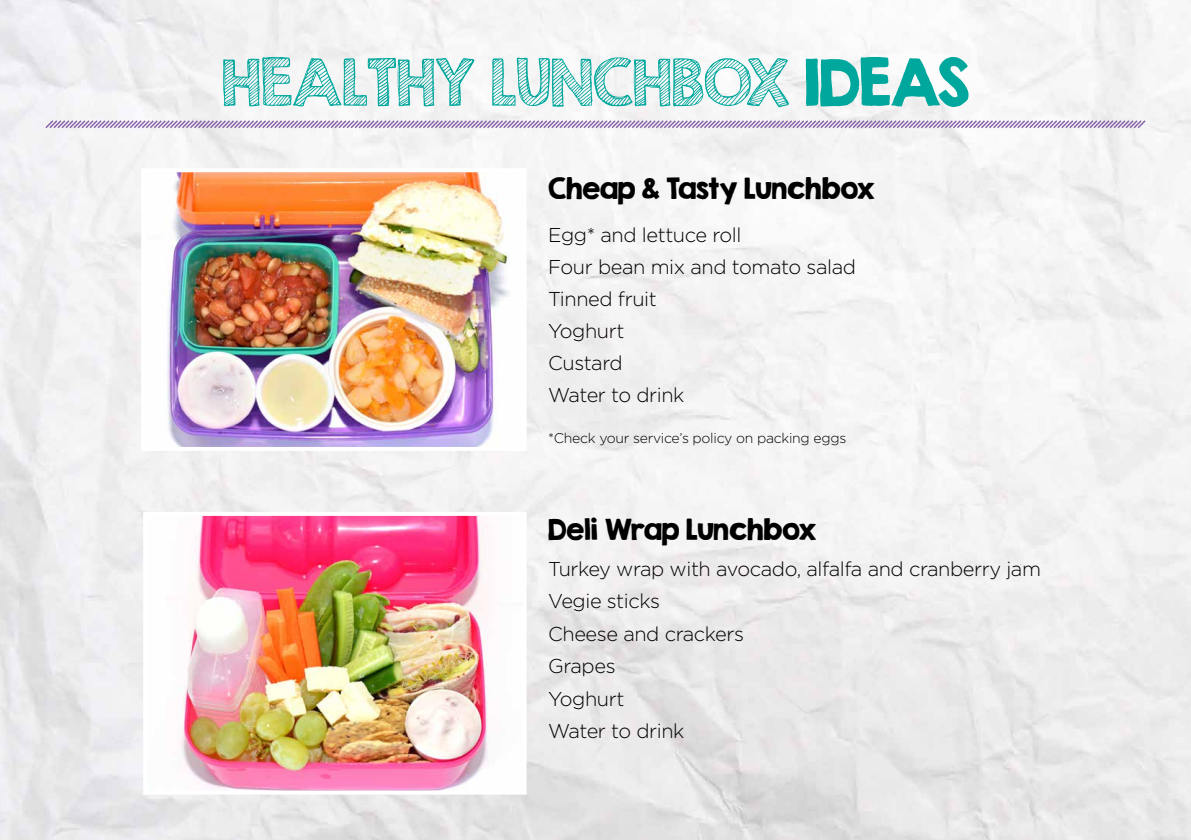
<style>
.page{position:relative;width:1191px;height:840px;background:#fff}
.page>*{position:absolute;margin:0;border:0;box-sizing:border-box;transform-origin:0 0}
.t1{font:58px "KG Second Chances Sketch";letter-spacing:-.03em;color:#00a79d}
.t2{font:26px "KG Second Chances Solid";letter-spacing:-.02em;color:#000}
.t3{font:300 20px/32px "Gotham";letter-spacing:-.02em;color:#000}
.t4{font:300 14px "Gotham";letter-spacing:-.02em;color:#000}
.s1{font-family:"KG Second Chances Solid"}
</style>
<div class="page">
<img style="left:146px;top:173px;width:364px;height:272px">
<div style="left:141px;top:168px;width:385px;height:282px;border:4px solid #fff"></div>
<img style="left:148px;top:516px;width:373px;height:273px">
<div style="left:143px;top:511px;width:383px;height:283px;border:4px solid #fff"></div>
<svg style="left:44px;top:119px;width:1103px;height:11px"></svg>
<h1 class="t1" style="left:221px;top:45px;width:749px">HEALTHY LUNCHBOX <span class="s1">IDEAS</span></h1>
<h2 class="t2" style="left:548px;top:171px;width:328px">Cheap &amp; Tasty Lunchbox</h2>
<p class="t3" style="left:548px;top:218px;width:309px">Egg* and lettuce roll<br>Four bean mix and tomato salad<br>Tinned fruit<br>Yoghurt<br>Custard<br>Water to drink</p>
<p class="t4" style="left:548px;top:430px;width:300px">*Check your service’s policy on packing eggs</p>
<h2 class="t2" style="left:548px;top:513px;width:270px">Deli Wrap Lunchbox</h2>
<p class="t3" style="left:548px;top:552px;width:494px">Turkey wrap with avocado, alfalfa and cranberry jam<br>Vegie sticks<br>Cheese and crackers<br>Grapes<br>Yoghurt<br>Water to drink</p>
</div>
